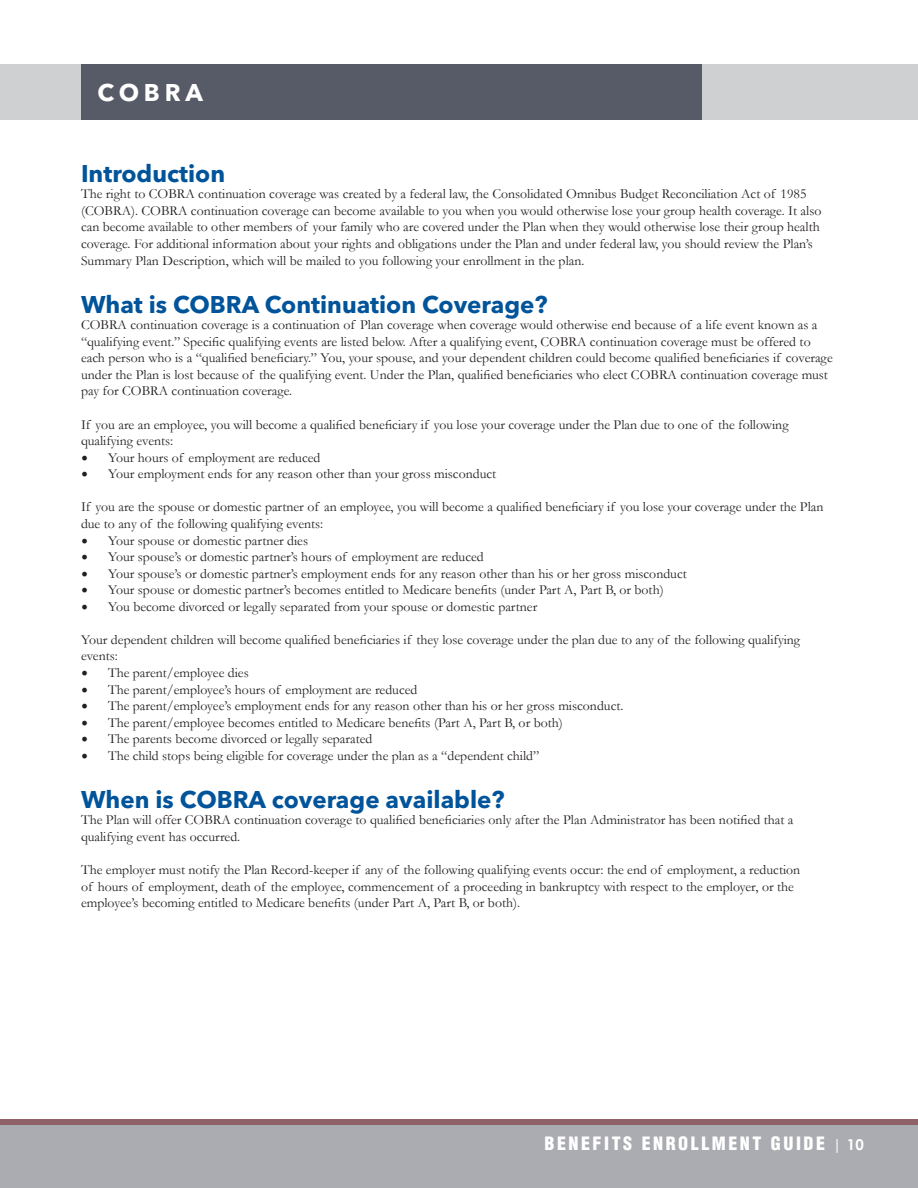
<style>
.page{position:relative;width:918px;height:1188px;background:#fff}
.page>*{position:absolute;margin:0;border:0;box-sizing:border-box;transform-origin:0 0}
.t1{font:700 24px "Avenir Next LT Pro";color:#01549a}
.t2{font:700 24px "Avenir Next LT Pro";letter-spacing:.2em;color:#fff}
.t3{font:900 condensed 18px "Helvetica LT Std";letter-spacing:.14em;color:#fff}
.t4{font:13.8px/16.5px "Garamond";color:#231f20}
.s1{font-family:"Minion Pro";font-size:18px}
.s2{font-family:"Century Gothic";font-weight:400;font-stretch:normal;font-size:15px}
.s3{font-family:"Century Gothic";font-weight:700;font-stretch:normal;font-size:15px}
</style>
<div class="page">
<div style="left:858px;top:64px;width:60px;height:55px;background:#ced0d1"></div>
<div style="left:0;top:1125px;width:918px;height:63px;background:#abacb2"></div>
<div style="left:0;top:1120px;width:918px;height:5px;background:#8f6168"></div>
<div style="left:0;top:64px;width:873px;height:55px;background:#ced0d1"></div>
<div style="left:81px;top:64px;width:621px;height:55px;background:#565b67"></div>
<p class="t2" style="left:98px;top:77px;width:107px">COBRA</p>
<p class="t1" style="left:81px;top:159px;width:146px">Introduction</p>
<p class="t4" style="left:81px;top:185px;width:742px">The right to COBRA continuation coverage was created by a federal law, the Consolidated Omnibus Budget Reconciliation Act of 1985 (COBRA). COBRA continuation coverage can become available to you when you would otherwise lose your group health coverage. It also can become available to other members of your family who are covered under the Plan when they would otherwise lose their group health coverage. For additional information about your rights and obligations under the Plan and under federal law, you should review the Plan’s Summary Plan Description, which will be mailed to you following your enrollment in the plan.</p>
<p class="t1" style="left:81px;top:290px;width:468px">What is COBRA Continuation Coverage?</p>
<p class="t4" style="left:81px;top:316px;width:753px">COBRA continuation coverage is a continuation of Plan coverage when coverage would otherwise end because of a life event known as a “qualifying event.” Specific qualifying events are listed below. After a qualifying event, COBRA continuation coverage must be offered to each person who is a “qualified beneficiary.” You, your spouse, and your dependent children could become qualified beneficiaries if coverage under the Plan is lost because of the qualifying event. Under the Plan, qualified beneficiaries who elect COBRA continuation coverage must pay for COBRA continuation coverage.</p>
<p class="t4" style="left:81px;top:416px;width:709px">If you are an employee, you will become a qualified beneficiary if you lose your coverage under the Plan due to one of the following qualifying events:</p>
<p class="t4" style="left:81px;top:449px;width:241px"><span class="s1">•</span> Your hours of employment are reduced</p>
<p class="t4" style="left:81px;top:465px;width:417px"><span class="s1">•</span> Your employment ends for any reason other than your gross misconduct</p>
<p class="t4" style="left:81px;top:498px;width:744px">If you are the spouse or domestic partner of an employee, you will become a qualified beneficiary if you lose your coverage under the Plan due to any of the following qualifying events:</p>
<p class="t4" style="left:81px;top:532px;width:229px"><span class="s1">•</span> Your spouse or domestic partner dies</p>
<p class="t4" style="left:81px;top:548px;width:404px"><span class="s1">•</span> Your spouse’s or domestic partner’s hours of employment are reduced</p>
<p class="t4" style="left:81px;top:565px;width:607px"><span class="s1">•</span> Your spouse’s or domestic partner’s employment ends for any reason other than his or her gross misconduct</p>
<p class="t4" style="left:81px;top:581px;width:584px"><span class="s1">•</span> Your spouse or domestic partner’s becomes entitled to Medicare benefits (under Part A, Part B, or both)</p>
<p class="t4" style="left:81px;top:598px;width:458px"><span class="s1">•</span> You become divorced or legally separated from your spouse or domestic partner</p>
<p class="t4" style="left:81px;top:631px;width:721px">Your dependent children will become qualified beneficiaries if they lose coverage under the plan due to any of the following qualifying events:</p>
<p class="t4" style="left:81px;top:664px;width:169px"><span class="s1">•</span> The parent/employee dies</p>
<p class="t4" style="left:81px;top:681px;width:338px"><span class="s1">•</span> The parent/employee’s hours of employment are reduced</p>
<p class="t4" style="left:81px;top:697px;width:544px"><span class="s1">•</span> The parent/employee’s employment ends for any reason other than his or her gross misconduct.</p>
<p class="t4" style="left:81px;top:714px;width:483px"><span class="s1">•</span> The parent/employee becomes entitled to Medicare benefits (Part A, Part B, or both)</p>
<p class="t4" style="left:81px;top:730px;width:293px"><span class="s1">•</span> The parents become divorced or legally separated</p>
<p class="t4" style="left:81px;top:747px;width:460px"><span class="s1">•</span> The child stops being eligible for coverage under the plan as a “dependent child”</p>
<p class="t1" style="left:81px;top:785px;width:425px">When is COBRA coverage available?</p>
<p class="t4" style="left:81px;top:811px;width:714px">The Plan will offer COBRA continuation coverage to qualified beneficiaries only after the Plan Administrator has been notified that a qualifying event has occurred.</p>
<p class="t4" style="left:81px;top:861px;width:721px">The employer must notify the Plan Record-keeper if any of the following qualifying events occur: the end of employment, a reduction of hours of employment, death of the employee, commencement of a proceeding in bankruptcy with respect to the employer, or the employee’s becoming entitled to Medicare benefits (under Part A, Part B, or both).</p>
<h2 class="t3" style="left:545px;top:1132px;width:321px">BENEFITS ENROLLMENT GUIDE <span class="s2">|</span> <span class="s3">10</span></h2>
</div>
